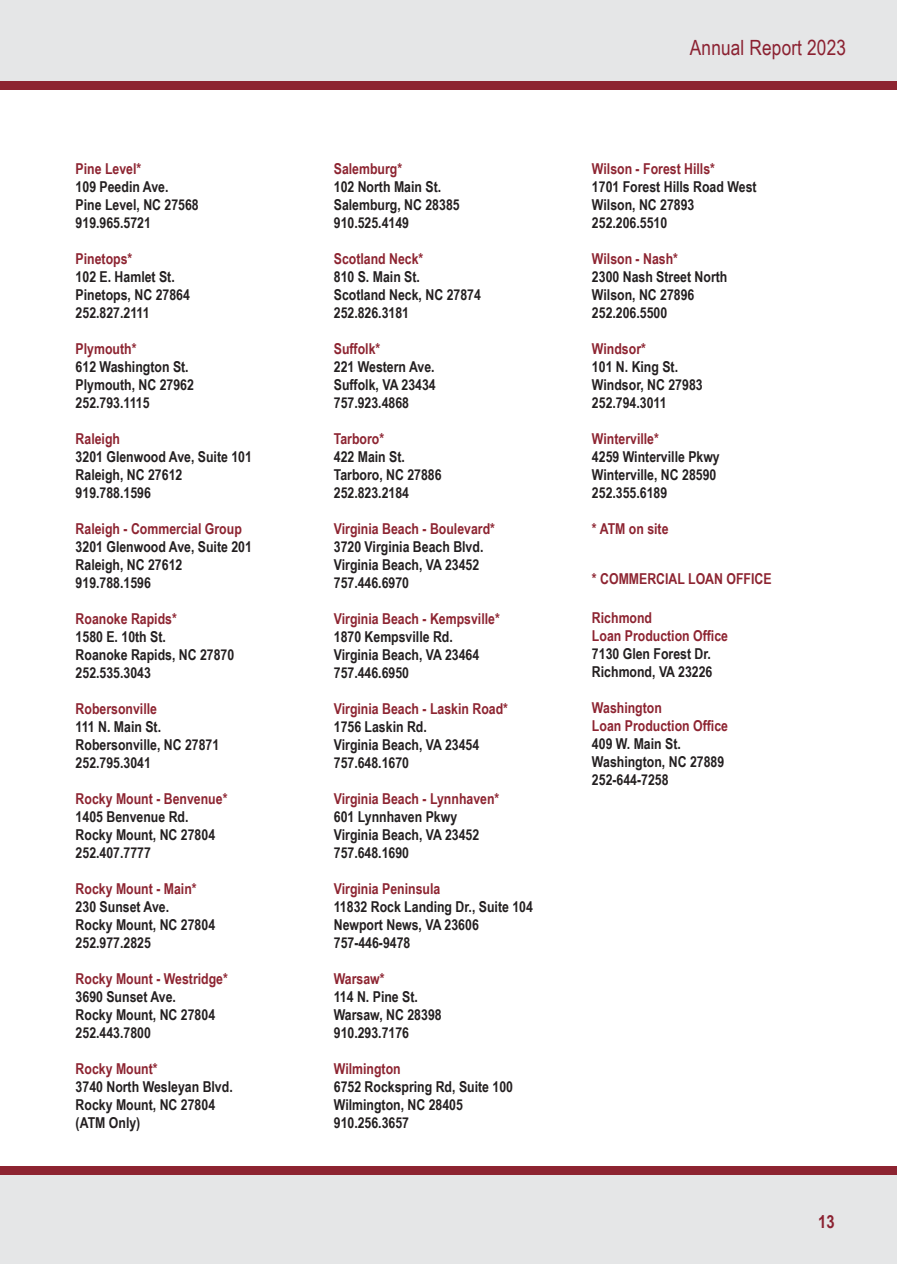
<style>
.page{position:relative;width:897px;height:1264px;background:#fff}
.page>*{position:absolute;margin:0;border:0;box-sizing:border-box;transform-origin:0 0}
.t1{font:21px "Arial Narrow";letter-spacing:.01em;color:#8b2131}
.t2{font:700 18px "Arial Narrow";color:#8b2131}
.t3{font:700 15px/18px "Arial Narrow";color:#231f20}
.t4{font:700 15px/18px "Arial Narrow";color:#8d2431}
</style>
<div class="page">
<div style="left:0;top:0;width:896px;height:81px;background:#e5e6e7"></div>
<div style="left:0;top:1174px;width:896px;height:90px;background:#e5e6e7"></div>
<div style="left:0;top:81px;width:896px;height:9px;background:#8d2431"></div>
<div style="left:0;top:1165px;width:896px;height:9px;background:#8d2431"></div>
<p class="t4" style="left:76px;top:159px;width:67px">Pine Level*</p>
<p class="t3" style="left:76px;top:177px;width:94px">109 Peedin Ave.</p>
<p class="t3" style="left:76px;top:195px;width:125px">Pine Level, NC 27568</p>
<p class="t3" style="left:76px;top:213px;width:77px">919.965.5721</p>
<p class="t4" style="left:76px;top:249px;width:58px">Pinetops*</p>
<p class="t3" style="left:76px;top:267px;width:101px">102 E. Hamlet St.</p>
<p class="t3" style="left:76px;top:285px;width:116px">Pinetops, NC 27864</p>
<p class="t3" style="left:76px;top:303px;width:75px">252.827.2111</p>
<p class="t4" style="left:76px;top:339px;width:62px">Plymouth*</p>
<p class="t3" style="left:76px;top:357px;width:115px">612 Washington St.</p>
<p class="t3" style="left:76px;top:375px;width:120px">Plymouth, NC 27962</p>
<p class="t3" style="left:76px;top:393px;width:75px">252.793.1115</p>
<p class="t4" style="left:76px;top:429px;width:46px">Raleigh</p>
<p class="t3" style="left:76px;top:447px;width:178px">3201 Glenwood Ave, Suite 101<br>Raleigh, NC 27612</p>
<p class="t3" style="left:76px;top:483px;width:77px">919.788.1596</p>
<p class="t4" style="left:76px;top:519px;width:168px">Raleigh - Commercial Group</p>
<p class="t3" style="left:76px;top:537px;width:178px">3201 Glenwood Ave, Suite 201</p>
<p class="t3" style="left:76px;top:555px;width:108px">Raleigh, NC 27612</p>
<p class="t3" style="left:76px;top:573px;width:77px">919.788.1596</p>
<p class="t4" style="left:76px;top:609px;width:103px">Roanoke Rapids*</p>
<p class="t3" style="left:76px;top:627px;width:92px">1580 E. 10th St.</p>
<p class="t3" style="left:76px;top:645px;width:160px">Roanoke Rapids, NC 27870</p>
<p class="t3" style="left:76px;top:663px;width:77px">252.535.3043</p>
<p class="t4" style="left:76px;top:699px;width:83px">Robersonville</p>
<p class="t3" style="left:76px;top:717px;width:87px">111 N. Main St.</p>
<p class="t3" style="left:76px;top:735px;width:145px">Robersonville, NC 27871</p>
<p class="t3" style="left:76px;top:753px;width:77px">252.795.3041</p>
<p class="t4" style="left:76px;top:789px;width:153px">Rocky Mount - Benvenue*</p>
<p class="t3" style="left:76px;top:807px;width:114px">1405 Benvenue Rd.</p>
<p class="t3" style="left:76px;top:825px;width:141px">Rocky Mount, NC 27804</p>
<p class="t3" style="left:76px;top:843px;width:77px">252.407.7777</p>
<p class="t4" style="left:76px;top:879px;width:122px">Rocky Mount - Main*</p>
<p class="t3" style="left:76px;top:897px;width:95px">230 Sunset Ave.</p>
<p class="t3" style="left:76px;top:915px;width:141px">Rocky Mount, NC 27804</p>
<p class="t3" style="left:76px;top:933px;width:77px">252.977.2825</p>
<p class="t4" style="left:76px;top:969px;width:154px">Rocky Mount - Westridge*</p>
<p class="t3" style="left:76px;top:987px;width:102px">3690 Sunset Ave.</p>
<p class="t3" style="left:76px;top:1005px;width:141px">Rocky Mount, NC 27804</p>
<p class="t3" style="left:76px;top:1023px;width:77px">252.443.7800</p>
<p class="t4" style="left:76px;top:1059px;width:84px">Rocky Mount*</p>
<p class="t3" style="left:76px;top:1077px;width:159px">3740 North Wesleyan Blvd.</p>
<p class="t3" style="left:76px;top:1095px;width:141px">Rocky Mount, NC 27804</p>
<p class="t3" style="left:76px;top:1113px;width:66px">(ATM Only)</p>
<p class="t4" style="left:334px;top:159px;width:70px">Salemburg*</p>
<p class="t3" style="left:334px;top:177px;width:109px">102 North Main St.</p>
<p class="t3" style="left:334px;top:195px;width:127px">Salemburg, NC 28385</p>
<p class="t3" style="left:334px;top:213px;width:77px">910.525.4149</p>
<p class="t4" style="left:334px;top:249px;width:91px">Scotland Neck*</p>
<p class="t3" style="left:334px;top:267px;width:88px">810 S. Main St.</p>
<p class="t3" style="left:334px;top:285px;width:148px">Scotland Neck, NC 27874</p>
<p class="t3" style="left:334px;top:303px;width:77px">252.826.3181</p>
<p class="t4" style="left:334px;top:339px;width:48px">Suffolk*</p>
<p class="t3" style="left:334px;top:357px;width:102px">221 Western Ave.</p>
<p class="t3" style="left:334px;top:375px;width:103px">Suffolk, VA 23434</p>
<p class="t3" style="left:334px;top:393px;width:77px">757.923.4868</p>
<p class="t4" style="left:334px;top:429px;width:52px">Tarboro*</p>
<p class="t3" style="left:334px;top:447px;width:73px">422 Main St.</p>
<p class="t3" style="left:334px;top:465px;width:109px">Tarboro, NC 27886</p>
<p class="t3" style="left:334px;top:483px;width:77px">252.823.2184</p>
<p class="t4" style="left:334px;top:519px;width:163px">Virginia Beach - Boulevard*</p>
<p class="t3" style="left:334px;top:537px;width:151px">3720 Virginia Beach Blvd.</p>
<p class="t3" style="left:334px;top:555px;width:147px">Virginia Beach, VA 23452</p>
<p class="t3" style="left:334px;top:573px;width:77px">757.446.6970</p>
<p class="t4" style="left:334px;top:609px;width:167px">Virginia Beach - Kempsville*</p>
<p class="t3" style="left:334px;top:627px;width:120px">1870 Kempsville Rd.</p>
<p class="t3" style="left:334px;top:645px;width:147px">Virginia Beach, VA 23464</p>
<p class="t3" style="left:334px;top:663px;width:77px">757.446.6950</p>
<p class="t4" style="left:334px;top:699px;width:176px">Virginia Beach - Laskin Road*</p>
<p class="t3" style="left:334px;top:717px;width:94px">1756 Laskin Rd.</p>
<p class="t3" style="left:334px;top:735px;width:147px">Virginia Beach, VA 23454</p>
<p class="t3" style="left:334px;top:753px;width:77px">757.648.1670</p>
<p class="t4" style="left:334px;top:789px;width:167px">Virginia Beach - Lynnhaven*</p>
<p class="t3" style="left:334px;top:807px;width:125px">601 Lynnhaven Pkwy</p>
<p class="t3" style="left:334px;top:825px;width:147px">Virginia Beach, VA 23452</p>
<p class="t3" style="left:334px;top:843px;width:77px">757.648.1690</p>
<p class="t4" style="left:334px;top:879px;width:108px">Virginia Peninsula</p>
<p class="t3" style="left:334px;top:897px;width:200px">11832 Rock Landing Dr., Suite 104</p>
<p class="t3" style="left:334px;top:915px;width:146px">Newport News, VA 23606</p>
<p class="t3" style="left:334px;top:933px;width:78px">757-446-9478</p>
<p class="t4" style="left:334px;top:969px;width:52px">Warsaw*</p>
<p class="t3" style="left:334px;top:987px;width:86px">114 N. Pine St.</p>
<p class="t3" style="left:334px;top:1005px;width:109px">Warsaw, NC 28398</p>
<p class="t3" style="left:334px;top:1023px;width:77px">910.293.7176</p>
<p class="t4" style="left:334px;top:1059px;width:68px">Wilmington</p>
<p class="t3" style="left:334px;top:1077px;width:181px">6752 Rockspring Rd, Suite 100</p>
<p class="t3" style="left:334px;top:1095px;width:131px">Wilmington, NC 28405</p>
<p class="t3" style="left:334px;top:1113px;width:77px">910.256.3657</p>
<h1 class="t1" style="left:689px;top:33px;width:158px">Annual Report 2023</h1>
<p class="t4" style="left:592px;top:159px;width:124px">Wilson - Forest Hills*</p>
<p class="t3" style="left:592px;top:177px;width:166px">1701 Forest Hills Road West</p>
<p class="t3" style="left:592px;top:195px;width:104px">Wilson, NC 27893</p>
<p class="t3" style="left:592px;top:213px;width:77px">252.206.5510</p>
<p class="t4" style="left:592px;top:249px;width:88px">Wilson - Nash*</p>
<p class="t3" style="left:592px;top:267px;width:137px">2300 Nash Street North</p>
<p class="t3" style="left:592px;top:285px;width:104px">Wilson, NC 27896</p>
<p class="t3" style="left:592px;top:303px;width:77px">252.206.5500</p>
<p class="t4" style="left:592px;top:339px;width:55px">Windsor*</p>
<p class="t3" style="left:592px;top:357px;width:88px">101 N. King St.</p>
<p class="t3" style="left:592px;top:375px;width:112px">Windsor, NC 27983</p>
<p class="t3" style="left:592px;top:393px;width:76px">252.794.3011</p>
<p class="t4" style="left:592px;top:429px;width:68px">Winterville*</p>
<p class="t3" style="left:592px;top:447px;width:129px">4259 Winterville Pkwy</p>
<p class="t3" style="left:592px;top:465px;width:126px">Winterville, NC 28590</p>
<p class="t3" style="left:592px;top:483px;width:77px">252.355.6189</p>
<p class="t4" style="left:592px;top:519px;width:78px">* ATM on site</p>
<p class="t4" style="left:592px;top:569px;width:181px">* COMMERCIAL LOAN OFFICE</p>
<p class="t4" style="left:592px;top:608px;width:138px">Richmond<br>Loan Production Office</p>
<p class="t3" style="left:592px;top:644px;width:120px">7130 Glen Forest Dr.</p>
<p class="t3" style="left:592px;top:662px;width:122px">Richmond, VA 23226</p>
<p class="t4" style="left:592px;top:698px;width:138px">Washington<br>Loan Production Office</p>
<p class="t3" style="left:592px;top:734px;width:90px">409 W. Main St.</p>
<p class="t3" style="left:592px;top:752px;width:134px">Washington, NC 27889</p>
<p class="t3" style="left:592px;top:770px;width:78px">252-644-7258</p>
<p class="t2" style="left:818px;top:1208px;width:18px">13</p>
</div>
